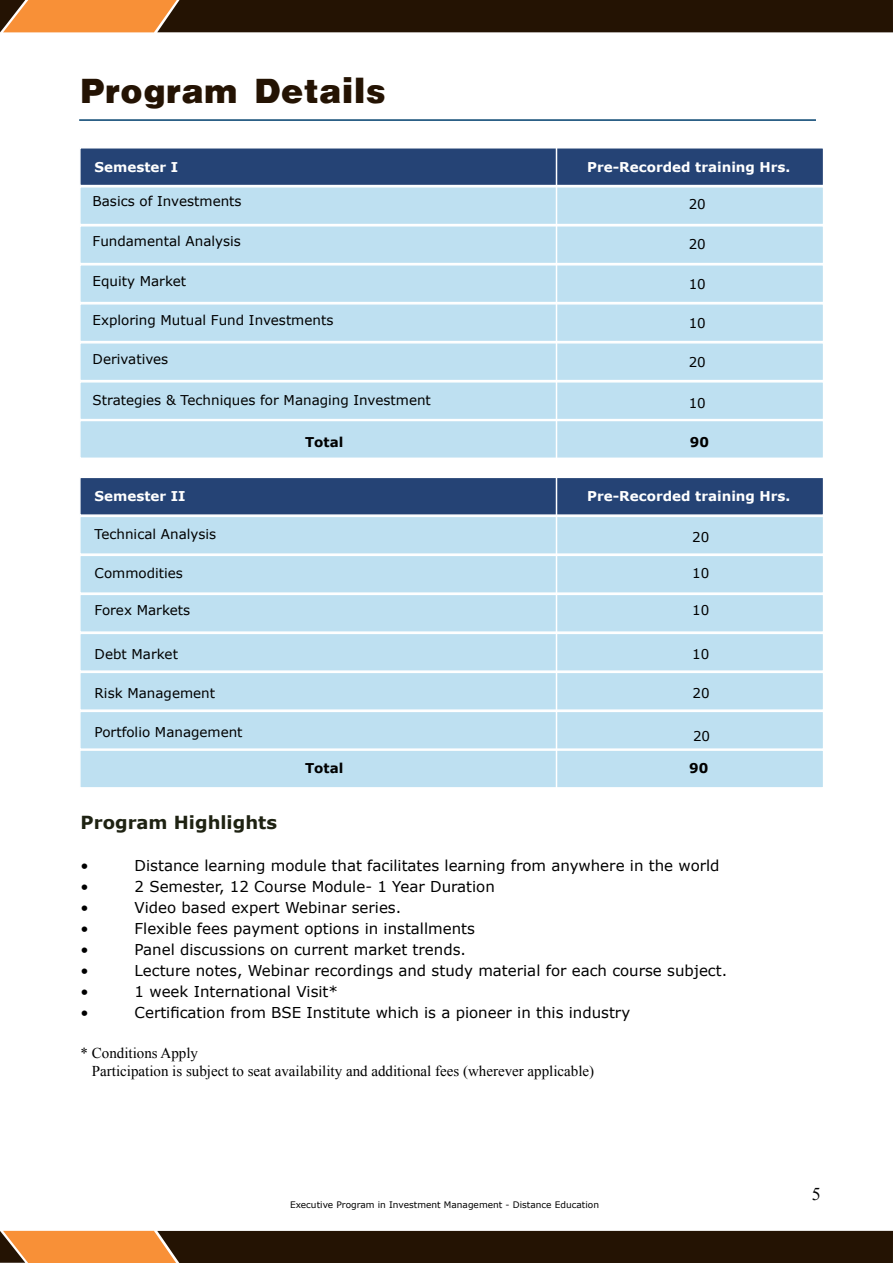
<style>
.page{position:relative;width:893px;height:1263px;background:#fff}
.page>*{position:absolute;margin:0;border:0;box-sizing:border-box;transform-origin:0 0}
.t1{font:900 36px "Arena";color:#241303}
.t2{font:700 18px "Verdana";color:#1e2212}
.t3{font:18px "Times New Roman";color:#000}
.t4{font:15px "Verdana";color:#000}
.t5{font:15px/18px "Times New Roman";color:#000}
.t6{font:13.5px "Verdana";color:#000}
.t7{font:700 13.5px "Verdana";color:#fff}
.t8{font:700 13.5px "Verdana";color:#000}
.t9{font:9px "Verdana";color:#000}
</style>
<div class="page">
<svg style="left:0;top:1231px;width:893px;height:32px;background:#49290d"></svg>
<svg style="left:0;top:0;width:893px;height:32px;background:#48290d"></svg>
<hr style="left:79px;top:119px;width:737px;height:2px;background:#00406d">
<div style="left:79px;top:147px;width:745px;height:39px;background:#254375;border:2px solid #fff"></div>
<div style="left:79px;top:477px;width:745px;height:39px;background:#254375;border:2px solid #fff"></div>
<div style="left:79px;top:186px;width:745px;height:39px;background:#bee0f1;border:2px solid #fff"></div>
<div style="left:79px;top:516px;width:745px;height:39px;background:#bee0f1;border:2px solid #fff"></div>
<div style="left:79px;top:225px;width:745px;height:39px;background:#bee0f1;border:2px solid #fff"></div>
<div style="left:79px;top:555px;width:745px;height:39px;background:#bee0f1;border:2px solid #fff"></div>
<div style="left:79px;top:264px;width:745px;height:39px;background:#bee0f1;border:2px solid #fff"></div>
<div style="left:79px;top:594px;width:745px;height:39px;background:#bee0f1;border:2px solid #fff"></div>
<div style="left:79px;top:303px;width:745px;height:39px;background:#bee0f1;border:2px solid #fff"></div>
<div style="left:79px;top:633px;width:745px;height:39px;background:#bee0f1;border:2px solid #fff"></div>
<div style="left:79px;top:342px;width:745px;height:39px;background:#bee0f1;border:2px solid #fff"></div>
<div style="left:79px;top:672px;width:745px;height:39px;background:#bee0f1;border:2px solid #fff"></div>
<div style="left:79px;top:381px;width:745px;height:39px;background:#bee0f1;border:2px solid #fff"></div>
<div style="left:79px;top:711px;width:745px;height:39px;background:#bee0f1;border:2px solid #fff"></div>
<div style="left:79px;top:420px;width:745px;height:39px;background:#bee0f1;border:2px solid #fff"></div>
<div style="left:79px;top:749px;width:745px;height:40px;background:#bee0f1;border:2px solid #fff"></div>
<hr style="left:556px;top:141px;width:1px;height:318px;background:#fff">
<hr style="left:556px;top:471px;width:1px;height:318px;background:#fff">
<h1 class="t1" style="left:81px;top:73px;width:308px">Program Details</h1>
<p class="t7" style="left:95px;top:158px;width:85px">Semester I</p>
<p class="t6" style="left:93px;top:193px;width:151px">Basics of Investments</p>
<p class="t6" style="left:93px;top:232px;width:150px">Fundamental Analysis</p>
<p class="t6" style="left:93px;top:272px;width:95px">Equity Market</p>
<p class="t6" style="left:93px;top:311px;width:242px">Exploring Mutual Fund Investments</p>
<p class="t6" style="left:93px;top:351px;width:77px">Derivatives</p>
<p class="t6" style="left:93px;top:391px;width:340px">Strategies &amp; Techniques for Managing Investment</p>
<p class="t7" style="left:95px;top:488px;width:92px">Semester II</p>
<p class="t8" style="left:305px;top:433px;width:40px">Total</p>
<p class="t7" style="left:587px;top:158px;width:205px">Pre-Recorded training Hrs.</p>
<p class="t6" style="left:689px;top:195px;width:19px">20</p>
<p class="t6" style="left:689px;top:235px;width:19px">20</p>
<p class="t6" style="left:689px;top:275px;width:19px">10</p>
<p class="t6" style="left:689px;top:314px;width:19px">10</p>
<p class="t6" style="left:689px;top:354px;width:19px">20</p>
<p class="t6" style="left:689px;top:394px;width:19px">10</p>
<p class="t8" style="left:690px;top:433px;width:21px">90</p>
<p class="t7" style="left:587px;top:488px;width:205px">Pre-Recorded training Hrs.</p>
<p class="t6" style="left:95px;top:526px;width:123px">Technical Analysis</p>
<p class="t6" style="left:692px;top:529px;width:19px">20</p>
<p class="t6" style="left:95px;top:565px;width:90px">Commodities</p>
<p class="t6" style="left:692px;top:565px;width:19px">10</p>
<p class="t6" style="left:95px;top:602px;width:97px">Forex Markets</p>
<p class="t6" style="left:692px;top:602px;width:19px">10</p>
<p class="t6" style="left:95px;top:646px;width:85px">Debt Market</p>
<p class="t6" style="left:692px;top:646px;width:19px">10</p>
<p class="t6" style="left:95px;top:684px;width:122px">Risk Management</p>
<p class="t6" style="left:692px;top:684px;width:19px">20</p>
<p class="t6" style="left:95px;top:724px;width:150px">Portfolio Management</p>
<p class="t6" style="left:693px;top:727px;width:19px">20</p>
<p class="t8" style="left:305px;top:760px;width:40px">Total</p>
<p class="t8" style="left:689px;top:760px;width:21px">90</p>
<p class="t2" style="left:81px;top:811px;width:198px">Program Highlights</p>
<p class="t4" style="left:81px;top:856px;width:10px">•</p>
<p class="t4" style="left:135px;top:856px;width:586px">Distance learning module that facilitates learning from anywhere in the world</p>
<p class="t4" style="left:81px;top:877px;width:10px">•</p>
<p class="t4" style="left:135px;top:877px;width:362px">2 Semester, 12 Course Module- 1 Year Duration</p>
<p class="t4" style="left:81px;top:898px;width:10px">•</p>
<p class="t4" style="left:135px;top:898px;width:268px">Video based expert Webinar series.</p>
<p class="t4" style="left:81px;top:919px;width:10px">•</p>
<p class="t4" style="left:135px;top:919px;width:342px">Flexible fees payment options in installments</p>
<p class="t4" style="left:81px;top:940px;width:10px">•</p>
<p class="t4" style="left:135px;top:940px;width:333px">Panel discussions on current market trends.</p>
<p class="t4" style="left:81px;top:961px;width:10px">•</p>
<p class="t4" style="left:135px;top:961px;width:594px">Lecture notes, Webinar recordings and study material for each course subject.</p>
<p class="t4" style="left:81px;top:982px;width:10px">•</p>
<p class="t4" style="left:135px;top:982px;width:205px">1 week International Visit*</p>
<p class="t4" style="left:81px;top:1003px;width:10px">•</p>
<p class="t4" style="left:135px;top:1003px;width:497px">Certification from BSE Institute which is a pioneer in this industry</p>
<p class="t5" style="left:92px;top:1044px;width:504px;text-indent:-11px">* Conditions Apply<br>Participation is subject to seat availability and additional fees (wherever applicable)</p>
<p class="t9" style="left:290px;top:1199px;width:310px">Executive Program in Investment Management - Distance Education</p>
<p class="t3" style="left:812px;top:1181px;width:10px">5</p>
</div>
